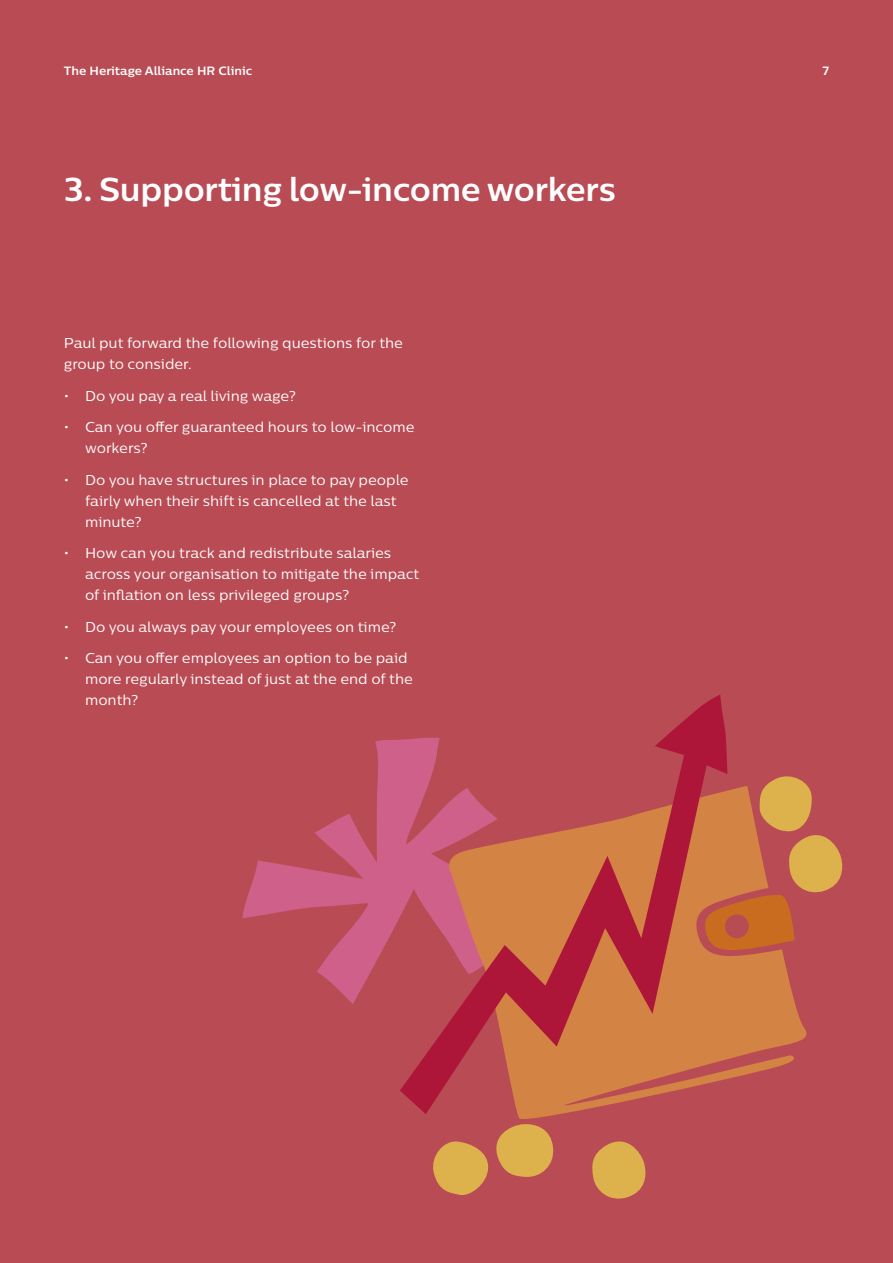
<style>
.page{position:relative;width:893px;height:1263px;background:#b94b54}
.page>*{position:absolute;margin:0;border:0;box-sizing:border-box;transform-origin:0 0}
.t1{font:700 33px "Centrale Sans";letter-spacing:-.01em;color:#fff}
.t2{font:14.25px/21px "Centrale Sans";letter-spacing:-.005em;color:#fff}
.t3{font:700 12px "Centrale Sans";color:#fff}
</style>
<div class="page">
<svg style="left:242px;top:740px;width:158px;height:264px"></svg>
<svg style="left:517px;top:952px;width:290px;height:167px"></svg>
<svg style="left:592px;top:1141px;width:54px;height:58px"></svg>
<svg style="left:727px;top:772px;width:116px;height:180px"></svg>
<svg style="left:400px;top:695px;width:327px;height:419px"></svg>
<svg style="left:433px;top:1124px;width:121px;height:71px"></svg>
<p class="t3" style="left:64px;top:63px;width:190px">The Heritage Alliance HR Clinic</p>
<p class="t3" style="left:823px;top:63px;width:8px">7</p>
<h1 class="t1" style="left:64px;top:168px;width:554px">3. Supporting low-income workers</h1>
<p class="t2" style="left:64px;top:332px;width:341px">Paul put forward the following questions for the group to consider.</p>
<p class="t2" style="left:64px;top:385px;width:234px">• Do you pay a real living wage?</p>
<p class="t2" style="left:85px;top:416px;width:331px;text-indent:-21px">• Can you offer guaranteed hours to low-income workers?</p>
<p class="t2" style="left:85px;top:469px;width:325px;text-indent:-21px">• Do you have structures in place to pay people fairly when their shift is cancelled at the last minute?</p>
<p class="t2" style="left:85px;top:542px;width:336px;text-indent:-21px">• How can you track and redistribute salaries across your organisation to mitigate the impact of inflation on less privileged groups?</p>
<p class="t2" style="left:64px;top:616px;width:334px">• Do you always pay your employees on time?</p>
<p class="t2" style="left:85px;top:647px;width:329px;text-indent:-21px">• Can you offer employees an option to be paid more regularly instead of just at the end of the month?</p>
</div>
